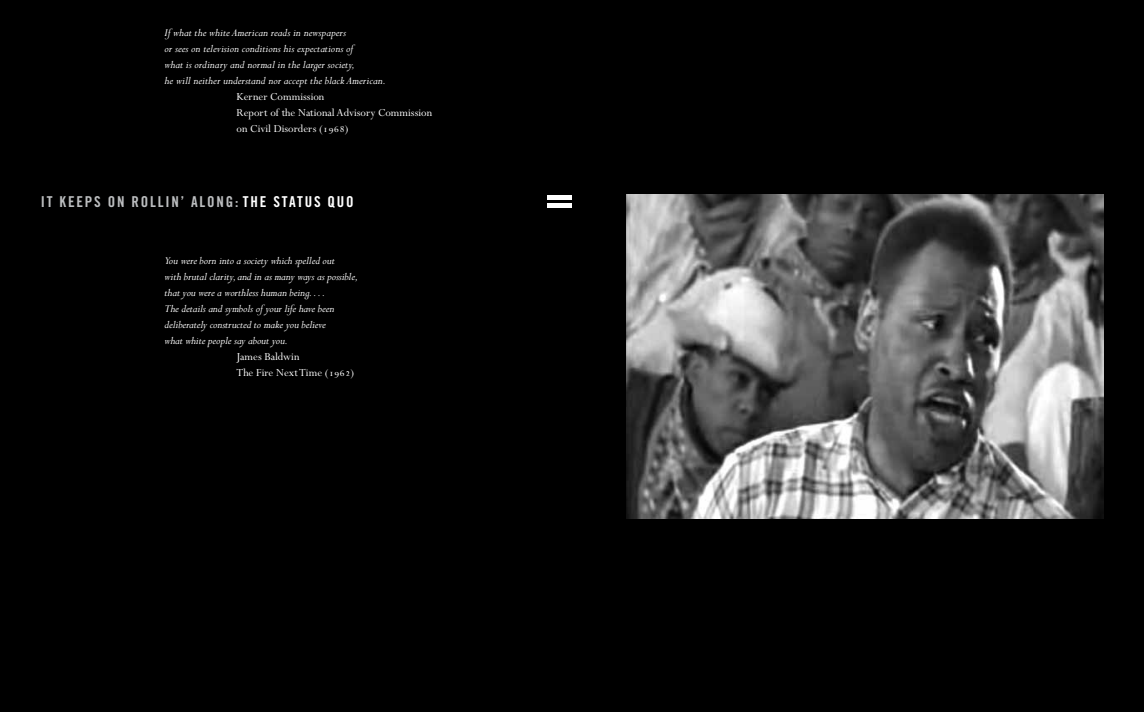
<style>
.page{position:relative;width:1144px;height:712px;background:#fff}
.page>*{position:absolute;margin:0;border:0;box-sizing:border-box;transform-origin:0 0}
.t1{font:15px "Trade Gothic Bold Cond Twenty";letter-spacing:.12em;color:#bcbec0}
.t2{font:italic 12px/16px "Perpetua";letter-spacing:-.01em;color:#fff}
.t3{font:12px/16px "Perpetua";color:#fff}
.s1{font-family:"M Perpetua Expert"}
.s2{color:#fff}
</style>
<div class="page">
<div style="left:0;top:0;width:572px;height:712px;background:#000"></div>
<hr style="left:547px;top:195px;width:25px;height:4px;background:#fff">
<div style="left:547px;top:203px;width:25px;height:5px;background:#fff"></div>
<div style="left:572px;top:0;width:572px;height:712px;background:#000"></div>
<img style="left:626px;top:195px;width:477px;height:323px">
<p class="t2" style="left:165px;top:25px;width:223px">If what the white American reads in newspapers<br>or sees on television conditions his expectations of<br>what is ordinary and normal in the larger society,<br>he will neither understand nor accept the black American.</p>
<p class="t3" style="left:237px;top:89px;width:197px">Kerner Commission<br>Report of the National Advisory Commission on Civil Disorders (<span class="s1">1968</span>)</p>
<p class="t1" style="left:41px;top:192px;width:314px">IT KEEPS ON ROLLIN’ ALONG: <span class="s2">THE STATUS QUO</span></p>
<p class="t2" style="left:165px;top:253px;width:195px">You were born into a society which spelled out<br>with brutal clarity, and in as many ways as possible, that you were a worthless human being. . . .<br>The details and symbols of your life have been deliberately constructed to make you believe<br>what white people say about you.</p>
<p class="t3" style="left:237px;top:349px;width:119px">James Baldwin<br>The Fire Next Time (<span class="s1">1962</span>)</p>
</div>
